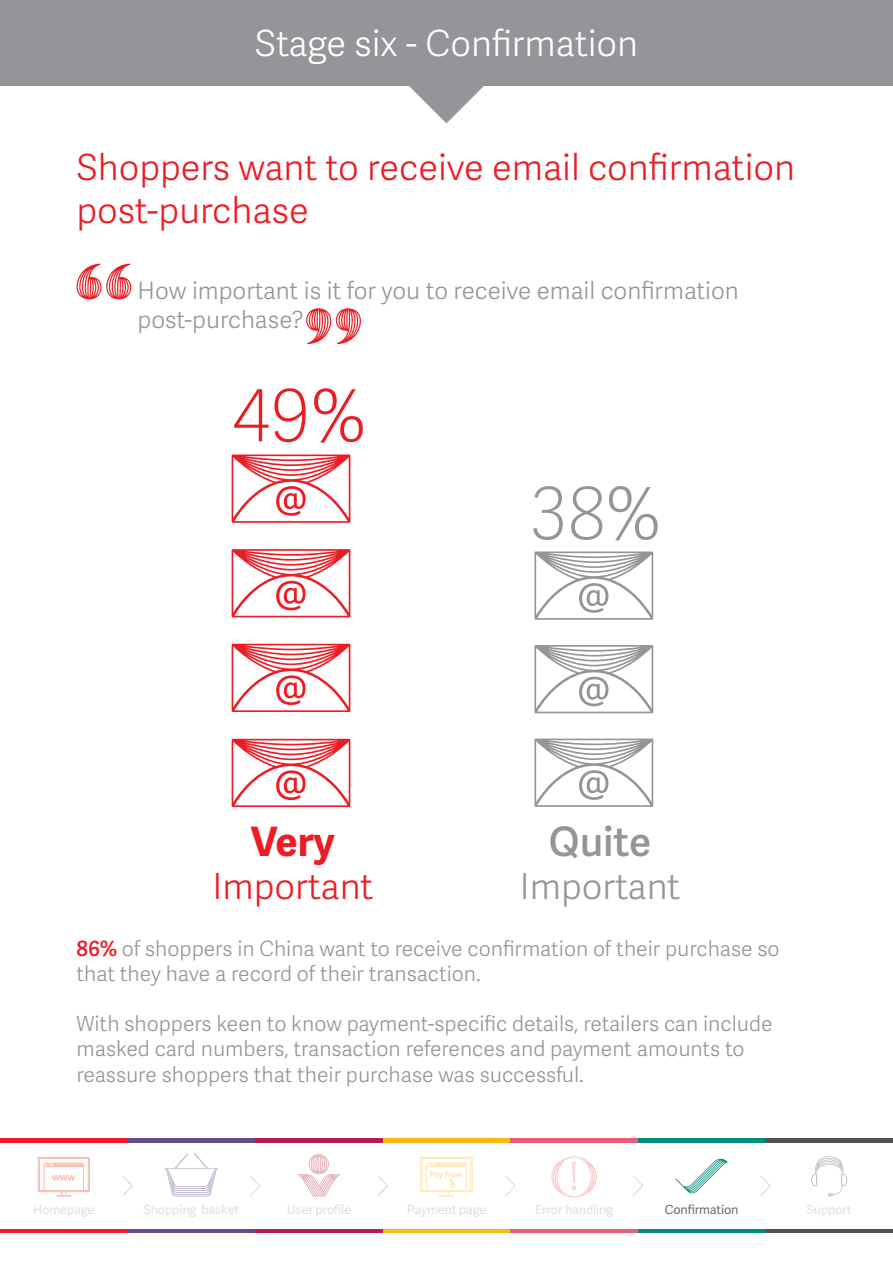
<style>
.page{position:relative;width:893px;height:1263px;background:#fff}
.page>*{position:absolute;margin:0;border:0;box-sizing:border-box;transform-origin:0 0}
.t1{font:100 72px "Adelle Sans";color:#ed1c24}
.t2{font:100 72px "Adelle Sans";color:#939598}
.t3{font:600 40.5px "Adelle Sans";color:#939598}
.t4{font:700 40.5px "Adelle Sans";color:#ed1c24}
.t5{font:300 36px/43.2px "Adelle Sans";color:#ed1c24}
.t6{font:300 36px "Adelle Sans";color:#fff}
.t7{font:300 36px "Adelle Sans";color:#939598}
.t8{font:300 24px/28.8px "Adelle Sans";color:#939598}
.t9{font:300 21px/25.2px "Adelle Sans";color:#939598}
.t10{font:12.6px "Adelle Sans";letter-spacing:-.015em;color:#dedfe0}
.t11{font:12.6px "Adelle Sans";letter-spacing:-.015em;color:#6d6e70}
.s1{font-weight:600;color:#ed1c24}
</style>
<div class="page">
<svg style="left:408px;top:85px;width:77px;height:38px"></svg>
<div style="left:0;top:0;width:893px;height:85px;background:#939598"></div>
<svg style="left:77px;top:264px;width:54px;height:35px"></svg>
<svg style="left:306px;top:308px;width:55px;height:36px"></svg>
<svg style="left:232px;top:454px;width:118px;height:69px"></svg>
<svg style="left:232px;top:549px;width:118px;height:68px"></svg>
<svg style="left:232px;top:644px;width:118px;height:68px"></svg>
<svg style="left:232px;top:739px;width:118px;height:68px"></svg>
<svg style="left:534px;top:738px;width:119px;height:69px"></svg>
<svg style="left:534px;top:645px;width:119px;height:68px"></svg>
<svg style="left:534px;top:551px;width:119px;height:69px"></svg>
<hr style="left:0;top:1138px;width:128px;height:4px;background:#ed1c24">
<hr style="left:0;top:1229px;width:128px;height:4px;background:#ed1c24">
<hr style="left:128px;top:1138px;width:127px;height:4px;background:#664c89">
<hr style="left:128px;top:1229px;width:127px;height:4px;background:#664c89">
<hr style="left:255px;top:1138px;width:128px;height:4px;background:#b61c4b">
<hr style="left:255px;top:1229px;width:128px;height:4px;background:#b61c4b">
<hr style="left:383px;top:1138px;width:127px;height:4px;background:#fdb813">
<hr style="left:383px;top:1229px;width:127px;height:4px;background:#fdb813">
<hr style="left:638px;top:1138px;width:127px;height:4px;background:#008d77">
<hr style="left:638px;top:1229px;width:127px;height:4px;background:#008d77">
<svg style="left:675px;top:1159px;width:53px;height:34px"></svg>
<hr style="left:510px;top:1138px;width:128px;height:4px;background:#f05b78">
<hr style="left:510px;top:1229px;width:128px;height:4px;background:#f05b78">
<hr style="left:765px;top:1138px;width:128px;height:4px;background:#525153">
<hr style="left:765px;top:1229px;width:128px;height:4px;background:#525153">
<svg style="left:760px;top:1156px;width:88px;height:41px"></svg>
<svg style="left:37px;top:1156px;width:540px;height:42px"></svg>
<svg style="left:38px;top:1157px;width:52px;height:39px"></svg>
<svg style="left:165px;top:1153px;width:53px;height:43px"></svg>
<svg style="left:297px;top:1154px;width:43px;height:42px"></svg>
<svg style="left:420px;top:1157px;width:53px;height:39px"></svg>
<svg style="left:551px;top:1157px;width:46px;height:40px"></svg>
<svg style="left:123px;top:1176px;width:10px;height:20px"></svg>
<svg style="left:250px;top:1176px;width:10px;height:20px"></svg>
<svg style="left:378px;top:1176px;width:10px;height:20px"></svg>
<svg style="left:505px;top:1176px;width:11px;height:20px"></svg>
<svg style="left:633px;top:1176px;width:10px;height:20px"></svg>
<h3 class="t6" style="left:255px;top:30px;width:385px">Stage six - Confirmation</h3>
<h3 class="t5" style="left:77px;top:150px;width:720px">Shoppers want to receive email confirmation post-purchase</h3>
<p class="t8" style="left:138px;top:279px;width:603px">How important is it for you to receive email confirmation post-purchase?</p>
<h1 class="t1" style="left:233px;top:390px;width:135px">49%</h1>
<h2 class="t4" style="left:251px;top:827px;width:86px">Very</h2>
<h3 class="t5" style="left:212px;top:869px;width:162px">Important</h3>
<h1 class="t2" style="left:530px;top:488px;width:133px">38%</h1>
<h2 class="t3" style="left:549px;top:827px;width:104px">Quite</h2>
<h3 class="t7" style="left:520px;top:874px;width:162px">Important</h3>
<p class="t9" style="left:77px;top:938px;width:705px"><span class="s1">86%</span> of shoppers in China want to receive confirmation of their purchase so that they have a record of their transaction.</p>
<p class="t9" style="left:77px;top:1014px;width:697px">With shoppers keen to know payment-specific details, retailers can include masked card numbers, transaction references and payment amounts to reassure shoppers that their purchase was successful.</p>
<p class="t10" style="left:33px;top:1205px;width:63px">Homepage</p>
<p class="t10" style="left:144px;top:1205px;width:97px">Shopping basket</p>
<p class="t10" style="left:287px;top:1205px;width:66px">User profile</p>
<p class="t10" style="left:407px;top:1205px;width:81px">Payment page</p>
<p class="t10" style="left:535px;top:1205px;width:80px">Error handling</p>
<p class="t11" style="left:665px;top:1205px;width:75px">Confirmation</p>
<p class="t10" style="left:807px;top:1205px;width:46px">Support</p>
</div>
